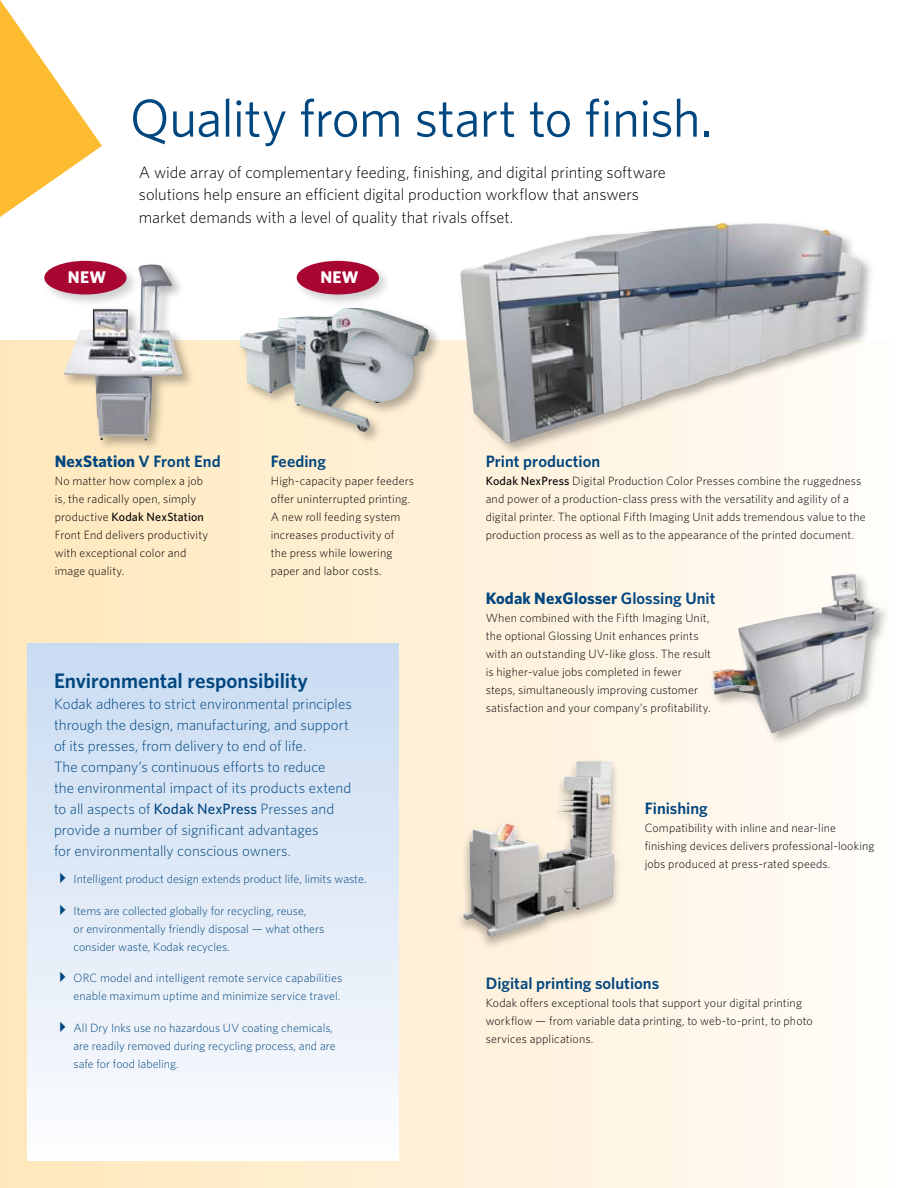
<style>
.page{position:relative;width:918px;height:1188px;background:#fff}
.page>*{position:absolute;margin:0;border:0;box-sizing:border-box;transform-origin:0 0}
.t1{font:53.25px "Whitney K";letter-spacing:-.015em;color:#00467f}
.t2{font:600 21px "Whitney K";color:#00467f}
.t3{font:700 16.95px "Whitney K";letter-spacing:.015em;color:#fff}
.t4{font:300 16.5px/22.5px "Whitney K";letter-spacing:-.005em;color:#000}
.t5{font:600 16.5px "Whitney K";color:#00467f}
.t6{font:700 16.5px "Whitney K";letter-spacing:.005em;color:#00467f}
.t7{font:300 15px/21px "Whitney K";letter-spacing:.005em;color:#00467f}
.t8{font:300 12px/18px "Whitney K";letter-spacing:.01em;color:#000}
.t9{font:300 12px/18px "Whitney K";color:#00467f}
.s1{font-weight:600}
.s2{font-weight:500}
</style>
<div class="page">
<div style="left:0;top:340px;width:918px;height:848px;background:linear-gradient(to right,#ffe7b9,#fffdfb)"></div>
<div style="left:27px;top:644px;width:372px;height:517px;background:linear-gradient(to bottom,#c8dbf1,#fcfcfe)"></div>
<img style="left:915px;top:340px;width:3px;height:848px">
<svg style="left:0;top:0;width:102px;height:217px"></svg>
<div style="left:456px;top:219px;width:420px;height:239px;background:#000;opacity:.3"></div>
<img style="left:459px;top:222px;width:402px;height:222px">
<div style="left:236px;top:303px;width:208px;height:144px;background:#000;opacity:.3"></div>
<img style="left:225px;top:308px;width:204px;height:124px">
<div style="left:41px;top:257px;width:100px;height:52px;background:#000;opacity:.2"></div>
<div style="left:44px;top:261px;width:83px;height:33px;background:#a90533;border-radius:50%"></div>
<div style="left:707px;top:570px;width:186px;height:177px;background:#fffbf6"></div>
<img style="left:711px;top:574px;width:168px;height:159px">
<div style="left:293px;top:257px;width:101px;height:52px;background:#000;opacity:.2"></div>
<div style="left:297px;top:261px;width:82px;height:33px;background:#a90533;border-radius:50%"></div>
<div style="left:454px;top:757px;width:169px;height:194px;background:#000;opacity:.3"></div>
<img style="left:463px;top:806px;width:150px;height:131px">
<div style="left:61px;top:260px;width:136px;height:194px;background:#000;opacity:.3"></div>
<img style="left:64px;top:264px;width:118px;height:177px">
<h1 class="t1" style="left:130px;top:87px;width:584px">Quality from start to finish.</h1>
<h3 class="t4" style="left:139px;top:160px;width:529px">A wide array of complementary feeding, finishing, and digital printing software solutions help ensure an efficient digital production workflow that answers market demands with a level of quality that rivals offset.</h3>
<h3 class="t3" style="left:68px;top:267px;width:40px">NEW</h3>
<h3 class="t3" style="left:320px;top:267px;width:40px">NEW</h3>
<h3 class="t6" style="left:55px;top:452px;width:167px">NexStation <span class="s1">V Front End</span></h3>
<p class="t8" style="left:55px;top:472px;width:155px">No matter how complex a job is, the radically open, simply productive <span class="s2">Kodak NexStation<br></span>Front End delivers productivity with exceptional color and image quality.</p>
<h3 class="t5" style="left:271px;top:452px;width:57px">Feeding</h3>
<p class="t8" style="left:271px;top:472px;width:145px">High-capacity paper feeders offer uninterrupted printing.<br>A new roll feeding system increases productivity of<br>the press while lowering paper and labor costs.</p>
<h2 class="t2" style="left:54px;top:668px;width:255px">Environmental responsibility</h2>
<p class="t7" style="left:54px;top:694px;width:299px">Kodak adheres to strict environmental principles through the design, manufacturing, and support of its presses, from delivery to end of life.<br>The company’s continuous efforts to reduce<br>the environmental impact of its products extend to all aspects of <span class="s2">Kodak NexPress</span> Presses and provide a number of significant advantages<br>for environmentally conscious owners.</p>
<p class="t9" style="left:54px;top:870px;width:314px">✔ Intelligent product design extends product life, limits waste.</p>
<p class="t9" style="left:74px;top:901px;width:252px;text-indent:-20px">✔ Items are collected globally for recycling, reuse,<br>or environmentally friendly disposal — what others consider waste, Kodak recycles.</p>
<p class="t9" style="left:54px;top:969px;width:290px;text-align:right">✔ ORC model and intelligent remote service capabilities enable maximum uptime and minimize service travel.</p>
<p class="t9" style="left:74px;top:1019px;width:264px;text-indent:-20px">✔ All Dry Inks use no hazardous UV coating chemicals, are readily removed during recycling process, and are safe for food labeling.</p>
<h3 class="t5" style="left:486px;top:452px;width:116px">Print production</h3>
<p class="t8" style="left:486px;top:472px;width:381px"><span class="s2">Kodak NexPress</span> Digital Production Color Presses combine the ruggedness and power of a production-class press with the versatility and agility of a digital printer. The optional Fifth Imaging Unit adds tremendous value to the production process as well as to the appearance of the printed document.</p>
<h3 class="t6" style="left:486px;top:588px;width:231px">Kodak NexGlosser <span class="s1">Glossing Unit</span></h3>
<p class="t8" style="left:486px;top:608px;width:227px">When combined with the Fifth Imaging Unit, the optional Glossing Unit enhances prints with an outstanding UV-like gloss. The result is higher-value jobs completed in fewer steps, simultaneously improving customer satisfaction and your company’s profitability.</p>
<h3 class="t5" style="left:645px;top:798px;width:65px">Finishing</h3>
<p class="t8" style="left:645px;top:819px;width:231px">Compatibility with inline and near-line finishing devices delivers professional-looking jobs produced at press-rated speeds.</p>
<h3 class="t5" style="left:486px;top:973px;width:175px">Digital printing solutions</h3>
<p class="t8" style="left:486px;top:994px;width:329px">Kodak offers exceptional tools that support your digital printing workflow — from variable data printing, to web-to-print, to photo services applications.</p>
</div>
